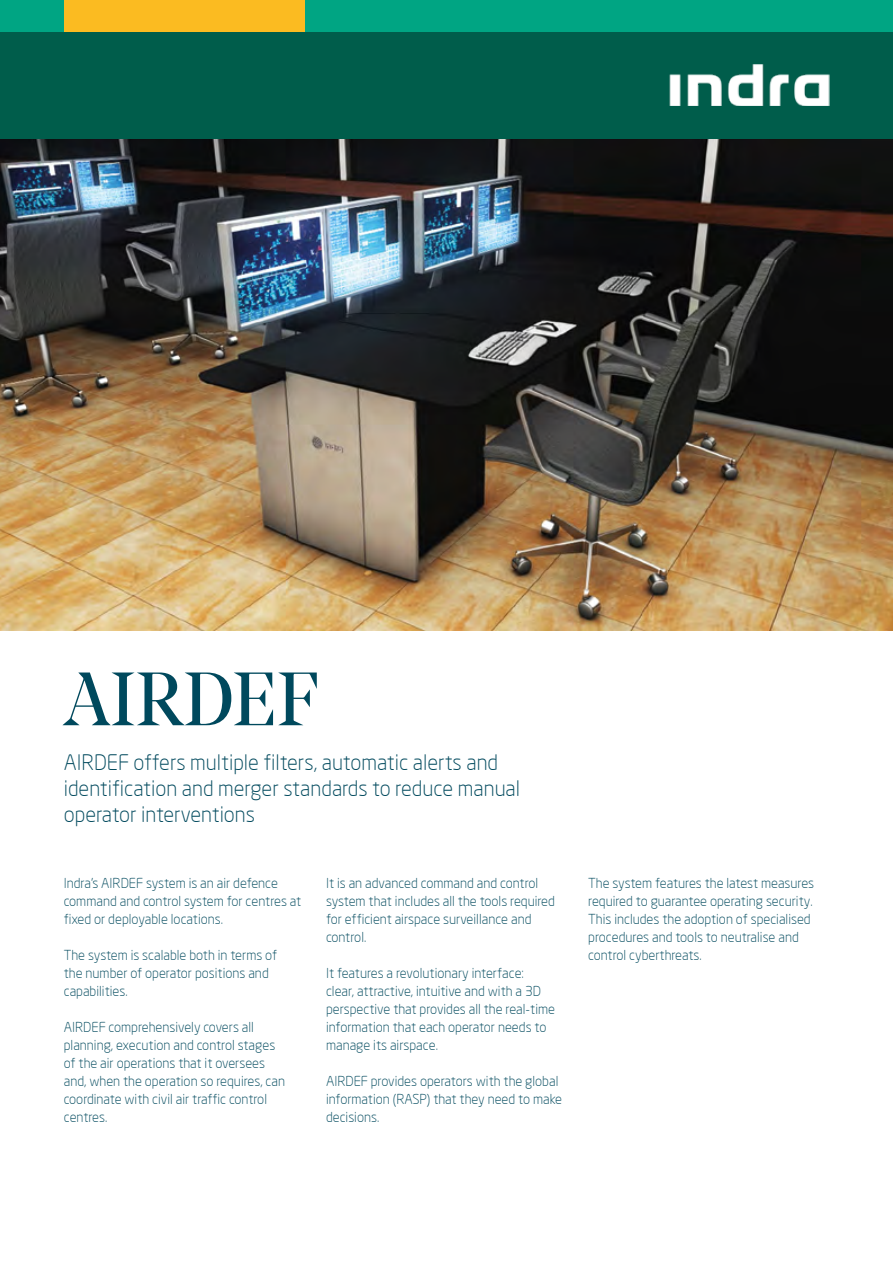
<style>
.page{position:relative;width:893px;height:1263px;background:#fff}
.page>*{position:absolute;margin:0;border:0;box-sizing:border-box;transform-origin:0 0}
.t1{font:75px "Noe Display";color:#00495d}
.t2{font:300 21px/26.2px "Neo Sans";color:#00495d}
.t3{font:300 13.5px/18px "Neo Sans";color:#00495d}
</style>
<div class="page">
<img style="left:0;top:138px;width:893px;height:492px">
<div style="left:0;top:32px;width:893px;height:106px;background:#005d4b"></div>
<div style="left:0;top:0;width:893px;height:32px;background:#00a583"></div>
<div style="left:64px;top:0;width:241px;height:32px;background:#fbbb21"></div>
<img style="left:670px;top:64px;width:159px;height:42px">
<h1 class="t1" style="left:64px;top:653px;width:257px">AIRDEF</h1>
<h2 class="t2" style="left:64px;top:749px;width:458px">AIRDEF offers multiple filters, automatic alerts and identification and merger standards to reduce manual operator interventions</h2>
<p class="t3" style="left:64px;top:874px;width:239px">Indra's AIRDEF system is an air defence command and control system for centres at fixed or deployable locations.</p>
<p class="t3" style="left:64px;top:946px;width:215px">The system is scalable both in terms of the number of operator positions and capabilities.</p>
<p class="t3" style="left:64px;top:1018px;width:223px">AIRDEF comprehensively covers all planning, execution and control stages of the air operations that it oversees and, when the operation so requires, can coordinate with civil air traffic control centres.</p>
<p class="t3" style="left:326px;top:874px;width:230px">It is an advanced command and control system that includes all the tools required for efficient airspace surveillance and control.</p>
<p class="t3" style="left:326px;top:964px;width:231px">It features a revolutionary interface: clear, attractive, intuitive and with a 3D perspective that provides all the real-time information that each operator needs to manage its airspace.</p>
<p class="t3" style="left:326px;top:1072px;width:238px">AIRDEF provides operators with the global information (RASP) that they need to make decisions.</p>
<p class="t3" style="left:588px;top:874px;width:227px">The system features the latest measures required to guarantee operating security.<br>This includes the adoption of specialised procedures and tools to neutralise and control cyberthreats.</p>
</div>
